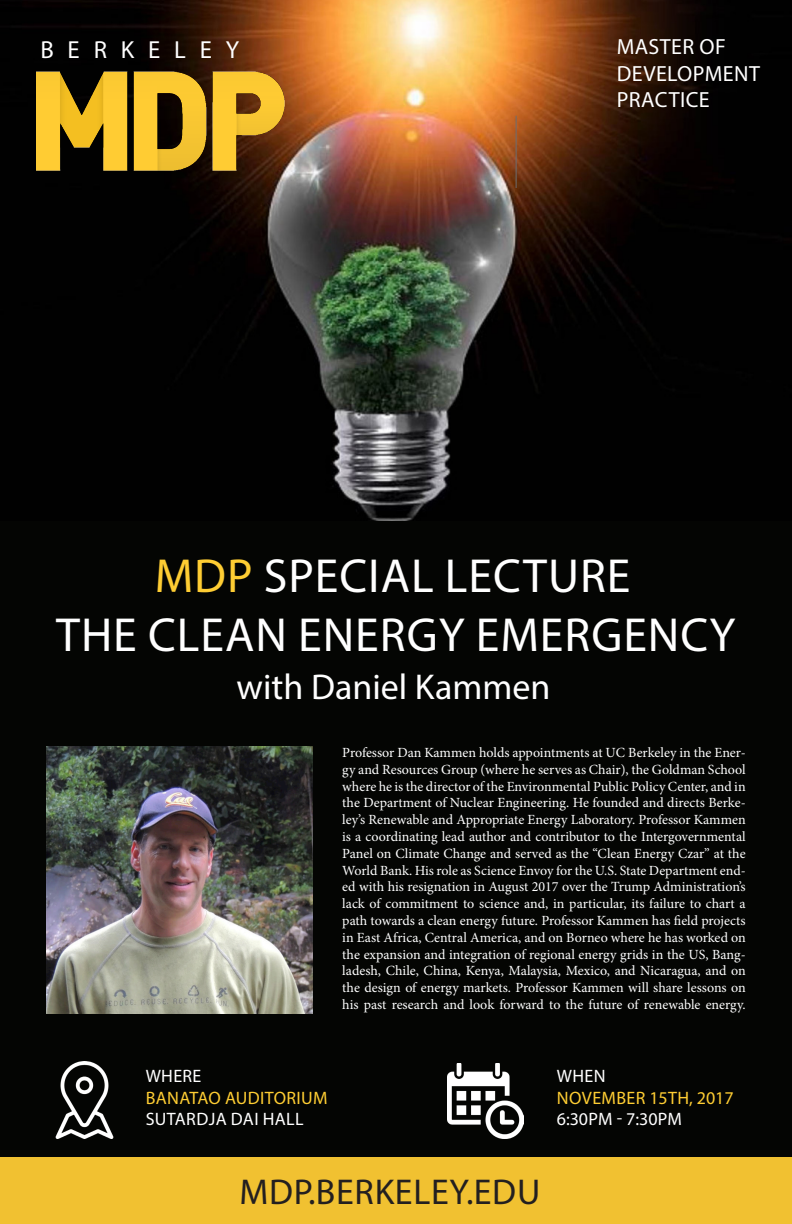
<style>
.page{position:relative;width:792px;height:1224px;background:#fff}
.page>*{position:absolute;margin:0;border:0;box-sizing:border-box;transform-origin:0 0}
.t1{font:48px "Myriad Pro";letter-spacing:.02em;color:#fff}
.t2{font:36px "Myriad Pro";letter-spacing:.02em;color:#231f20}
.t3{font:36px "Myriad Pro";color:#fff}
.t4{font:24.7px "Myriad Pro";letter-spacing:.56em;color:#fff}
.t5{font:22px "Myriad Pro";letter-spacing:.02em;color:#fff}
.t6{font:18px "Myriad Pro";letter-spacing:.02em;color:#fff}
.t7{font:18px "Myriad Pro";letter-spacing:.02em;color:#fecd33}
.t8{font:14px/16.8px "Minion Pro";letter-spacing:-.005em;color:#fff;text-align:justify}
.s1{color:#fecd33}
</style>
<div class="page">
<img style="left:0;top:0;width:792px;height:522px">
<div style="left:0;top:522px;width:792px;height:641px;background:#040503"></div>
<div style="left:0;top:1158px;width:792px;height:66px;background:#f1c131"></div>
<hr style="left:516px;top:116px;width:1px;height:72px;background:#6c6d70">
<img style="left:46px;top:747px;width:266px;height:266px">
<img style="left:36px;top:72px;width:248px;height:98px">
<img style="left:447px;top:1063px;width:77px;height:76px">
<img style="left:55px;top:1062px;width:59px;height:77px">
<p class="t4" style="left:40px;top:35px;width:200px">BERKELEY</p>
<p class="t5" style="left:617px;top:33px;width:110px">MASTER OF</p>
<p class="t5" style="left:617px;top:60px;width:145px">DEVELOPMENT</p>
<p class="t5" style="left:617px;top:86px;width:95px">PRACTICE</p>
<p class="t1" style="left:155px;top:547px;width:477px"><span class="s1">MDP</span> SPECIAL LECTURE</p>
<p class="t1" style="left:56px;top:605px;width:681px">THE CLEAN ENERGY EMERGENCY</p>
<p class="t3" style="left:237px;top:665px;width:315px">with Daniel Kammen</p>
<p class="t8" style="left:342px;top:744px;width:405px">Professor Dan Kammen holds appointments at UC Berkeley in the Ener&shy;gy and Resources Group (where he serves as Chair), the Goldman School where he is the director of the Environmental Public Policy Center, and in the Department of Nuclear Engineering. He founded and directs Berke&shy;ley’s Renewable and Appropriate Energy Laboratory. Professor Kammen is a coordinating lead author and contributor to the Intergovernmental Panel on Climate Change and served as the “Clean Energy Czar” at the World Bank. His role as Science Envoy for the U.S. State Department end&shy;ed with his resignation in August 2017 over the Trump Administration’s lack of commitment to science and, in particular, its failure to chart a path towards a clean energy future. Professor Kammen has field projects in East Africa, Central America, and on Borneo where he has worked on the expansion and integration of regional energy grids in the US, Bang&shy;ladesh, Chile, China, Kenya, Malaysia, Mexico, and Nicaragua, and on the design of energy markets. Professor Kammen will share lessons on his past research and look forward to the future of renewable energy.</p>
<p class="t6" style="left:146px;top:1065px;width:57px">WHERE</p>
<p class="t7" style="left:146px;top:1087px;width:183px">BANATAO AUDITORIUM</p>
<p class="t6" style="left:146px;top:1108px;width:159px">SUTARDJA DAI HALL</p>
<p class="t6" style="left:557px;top:1065px;width:50px">WHEN</p>
<p class="t7" style="left:557px;top:1087px;width:178px">NOVEMBER 15TH, 2017</p>
<p class="t6" style="left:557px;top:1108px;width:127px">6:30PM - 7:30PM</p>
<p class="t2" style="left:239px;top:1170px;width:302px">MDP.BERKELEY.EDU</p>
</div>
